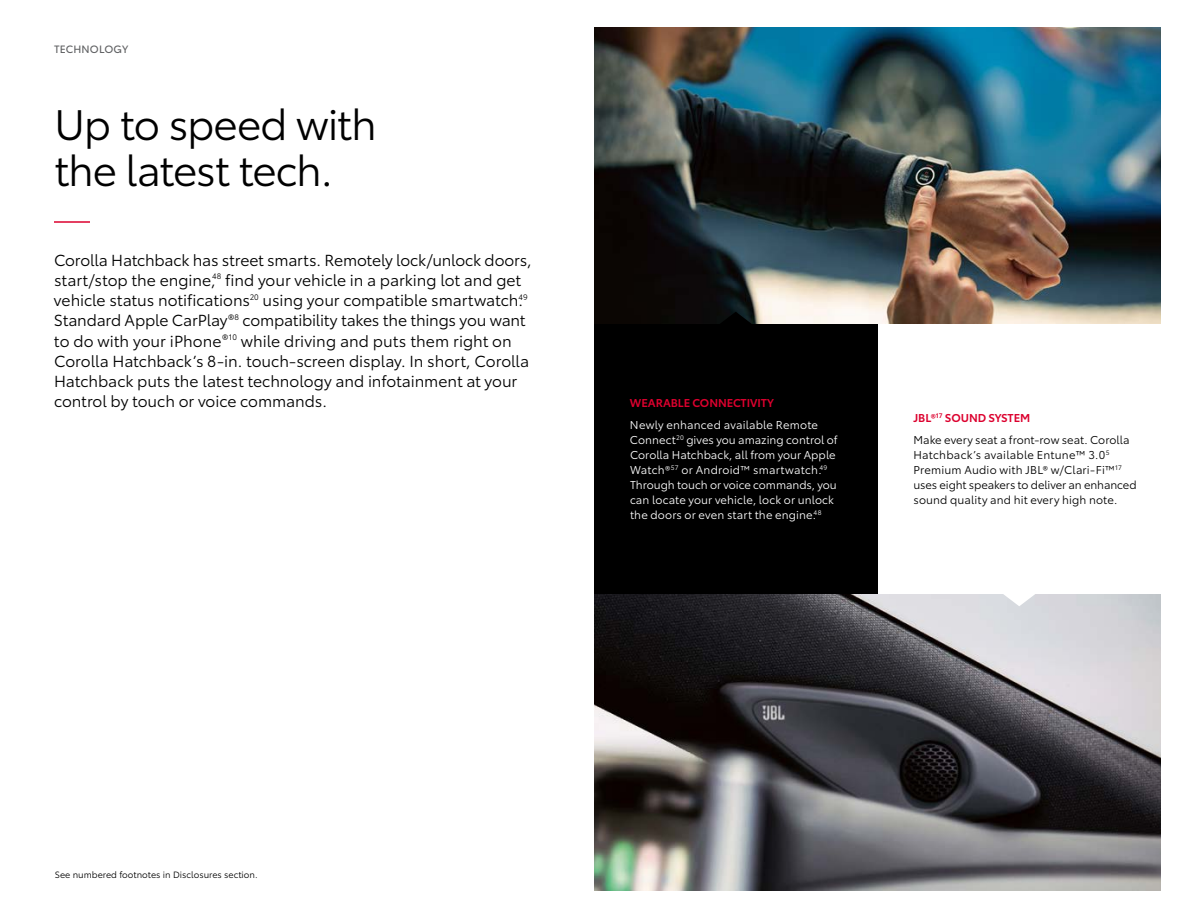
<style>
.page{position:relative;width:1188px;height:918px;background:#fff}
.page>*{position:absolute;margin:0;border:0;box-sizing:border-box;transform-origin:0 0}
.t1{font:42px/46.5px "Toyota Type";letter-spacing:-.03em;color:#000}
.t2{font:15.75px/20.2px "Toyota Type";letter-spacing:-.005em;color:#000}
.t3{font:11.25px/15px "Toyota Type";letter-spacing:.005em;color:#fff}
.t4{font:11.25px/15px "Toyota Type";letter-spacing:.005em;color:#000}
.t5{font:600 11.25px "Toyota Type";letter-spacing:-.005em;color:#dc002e}
.t6{font:10.5px "Toyota Type";letter-spacing:.015em;color:#5f6062}
.t7{font:9px "Toyota Type";color:#000}
.s1{font-size:13.5px}
.s2{font-weight:600;color:#dc002e}
</style>
<div class="page">
<img style="left:594px;top:27px;width:567px;height:297px">
<img style="left:594px;top:594px;width:567px;height:297px">
<div style="left:594px;top:324px;width:284px;height:270px;background:#000"></div>
<svg style="left:1001px;top:594px;width:36px;height:12px"></svg>
<svg style="left:718px;top:312px;width:36px;height:12px"></svg>
<hr style="left:54px;top:221px;width:36px;height:2px;background:#dc002e">
<p class="t6" style="left:54px;top:41px;width:76px">TECHNOLOGY</p>
<h1 class="t1" style="left:54px;top:98px;width:325px">Up to speed with the latest tech.</h1>
<p class="t2" style="left:54px;top:249px;width:479px">Corolla Hatchback has street smarts. Remotely lock/unlock doors, start/stop the engine,<sup>48</sup> find your vehicle in a parking lot and get vehicle status notifications<sup>20</sup> using your compatible smartwatch.<sup>49<br></sup>Standard Apple CarPlay<span class="s1">®</span><sup>8</sup> compatibility takes the things you want to do with your iPhone<span class="s1">®</span><sup>10</sup> while driving and puts them right on Corolla Hatchback’s 8-in. touch-screen display. In short, Corolla Hatchback puts the latest technology and infotainment at your control by touch or voice commands.</p>
<p class="t5" style="left:630px;top:394px;width:145px">WEARABLE CONNECTIVITY</p>
<p class="t3" style="left:630px;top:417px;width:209px">Newly enhanced available Remote Connect<sup>20</sup> gives you amazing control of Corolla Hatchback, all from your Apple Watch®<sup>57</sup> or Android™ smartwatch.<sup>49<br></sup>Through touch or voice commands, you can locate your vehicle, lock or unlock the doors or even start the engine.<sup>48</sup></p>
<p class="t4" style="left:913px;top:406px;width:218px;line-height:21.8px"><span class="s2">JBL®</span><sup>17</sup> <span class="s2">SOUND SYSTEM<br></span>Make every seat a front-row seat. Corolla</p>
<p class="t4" style="left:913px;top:447px;width:225px">Hatchback’s available Entune™ 3.0<sup>5<br></sup>Premium Audio with JBL® w/Clari-Fi™<sup>17 </sup>uses eight speakers to deliver an enhanced sound quality and hit every high note.</p>
<p class="t7" style="left:55px;top:868px;width:204px">See numbered footnotes in Disclosures section.</p>
</div>
